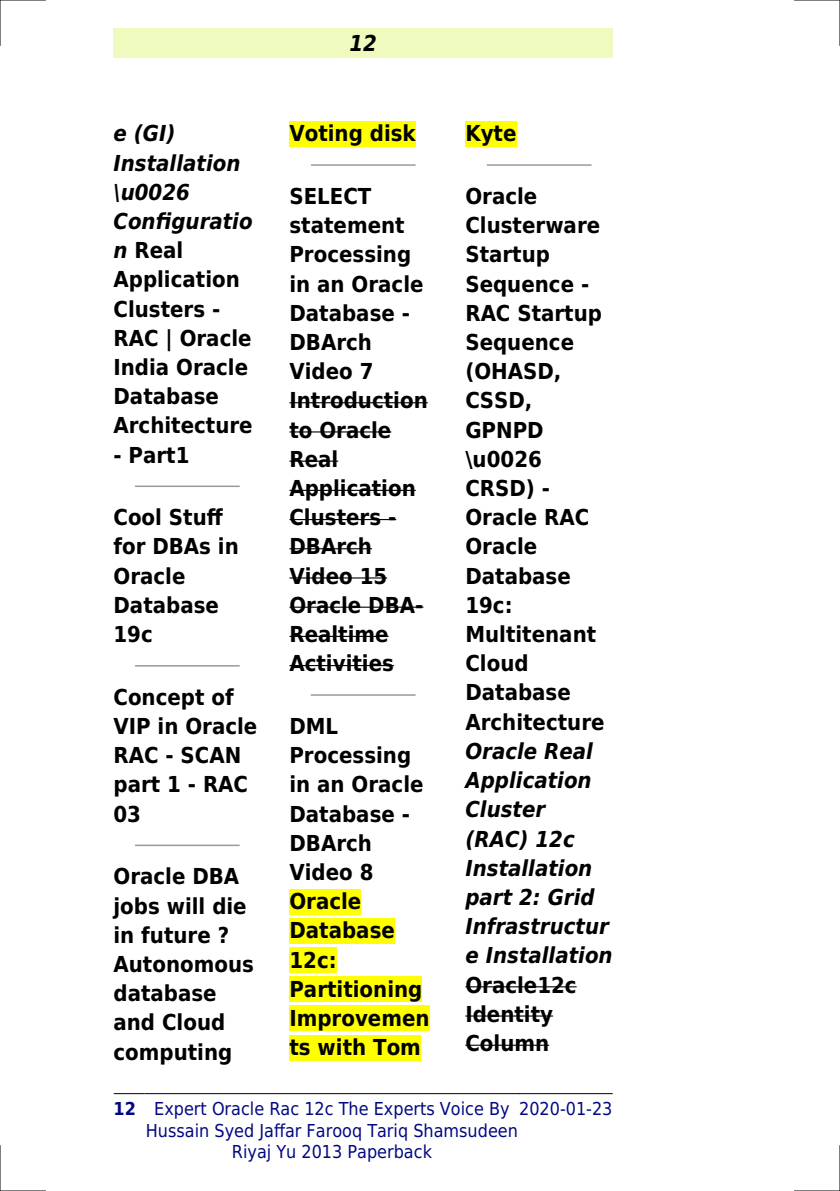
<style>
.page{position:relative;width:840px;height:1191px;background:#fff}
.page>*{position:absolute;margin:0;border:0;box-sizing:border-box;transform-origin:0 0}
.t1{font:700 22px/29.2px "DejaVu Sans Condensed";color:#000}
.t2{font:italic 700 22px/29.2px "DejaVu Sans Condensed";color:#000}
.t3{font:17.8px "DejaVu Sans Condensed";color:#000880}
.s1{font-style:italic}
.s2{font-weight:700}
</style>
<div class="page">
<div style="left:113px;top:28px;width:499px;height:30px;background:#effbbe"></div>
<hr style="left:114px;top:1093px;width:30px;height:1px;background:#000">
<hr style="left:145px;top:1093px;width:373px;height:1px;background:#000">
<hr style="left:519px;top:1093px;width:93px;height:1px;background:#000">
<hr style="left:135px;top:485px;width:104px;height:2px;background:#999">
<hr style="left:135px;top:665px;width:104px;height:1px;background:#999">
<hr style="left:135px;top:844px;width:104px;height:2px;background:#999">
<div style="left:289px;top:121px;width:126px;height:25px;background:#ff0"></div>
<hr style="left:311px;top:164px;width:103px;height:2px;background:#999">
<hr style="left:289px;top:402px;width:138px;height:1px;background:#000">
<hr style="left:289px;top:431px;width:102px;height:1px;background:#000">
<hr style="left:289px;top:460px;width:49px;height:2px;background:#000">
<hr style="left:289px;top:490px;width:126px;height:1px;background:#000">
<hr style="left:289px;top:519px;width:107px;height:1px;background:#000">
<hr style="left:289px;top:548px;width:83px;height:1px;background:#000">
<hr style="left:289px;top:577px;width:98px;height:1px;background:#000">
<hr style="left:289px;top:606px;width:134px;height:2px;background:#000">
<hr style="left:289px;top:636px;width:99px;height:1px;background:#000">
<hr style="left:289px;top:665px;width:105px;height:1px;background:#000">
<hr style="left:311px;top:694px;width:103px;height:2px;background:#999">
<div style="left:289px;top:888px;width:72px;height:26px;background:#ff0"></div>
<div style="left:289px;top:918px;width:105px;height:25px;background:#ff0"></div>
<div style="left:289px;top:947px;width:47px;height:25px;background:#ff0"></div>
<div style="left:289px;top:976px;width:133px;height:26px;background:#ff0"></div>
<div style="left:289px;top:1005px;width:140px;height:26px;background:#ff0"></div>
<div style="left:289px;top:1034px;width:132px;height:26px;background:#ff0"></div>
<div style="left:465px;top:121px;width:51px;height:25px;background:#ff0"></div>
<hr style="left:487px;top:164px;width:103px;height:2px;background:#999">
<hr style="left:465px;top:986px;width:111px;height:1px;background:#000">
<hr style="left:465px;top:1015px;width:88px;height:1px;background:#000">
<hr style="left:465px;top:1044px;width:84px;height:1px;background:#000">
<hr style="left:0;top:0;width:45px;height:1px;background:#000">
<hr style="left:794px;top:0;width:45px;height:1px;background:#000">
<hr style="left:0;top:1190px;width:45px;height:1px;background:#000">
<hr style="left:794px;top:1190px;width:45px;height:1px;background:#000">
<hr style="left:0;top:0;width:1px;height:45px;background:#000">
<hr style="left:0;top:1145px;width:1px;height:46px;background:#000">
<hr style="left:839px;top:0;width:1px;height:45px;background:#000">
<hr style="left:839px;top:1145px;width:1px;height:46px;background:#000">
<p class="t1" style="left:113px;top:119px;width:141px"><span class="s1">e (GI)<br>Installation \u0026<br>Configuratio n</span> Real<br>Application<br>Clusters -<br>RAC | Oracle<br>India Oracle<br>Database<br>Architecture</p>
<p class="t1" style="left:113px;top:440px;width:77px">- Part1</p>
<p class="t1" style="left:113px;top:503px;width:127px">Cool Stuff for DBAs in<br>Oracle<br>Database<br>19c</p>
<p class="t1" style="left:113px;top:682px;width:145px">Concept of<br>VIP in Oracle<br>RAC - SCAN part 1 - RAC<br>03</p>
<p class="t1" style="left:113px;top:862px;width:142px">Oracle DBA jobs will die in future ?<br>Autonomous database and Cloud computing</p>
<p class="t2" style="left:349px;top:28px;width:29px">12</p>
<p class="t1" style="left:289px;top:119px;width:128px">Voting disk</p>
<p class="t1" style="left:289px;top:182px;width:140px">SELECT statement<br>Processing in an Oracle<br>Database -<br>DBArch<br>Video 7<br>Introduction to Oracle<br>Real<br>Application<br>Clusters -<br>DBArch<br>Video 15<br>Oracle DBA-<br>Realtime<br>Activities</p>
<p class="t1" style="left:289px;top:712px;width:141px">DML<br>Processing in an Oracle<br>Database -<br>DBArch<br>Video 8<br>Oracle<br>Database<br>12c:<br>Partitioning<br>Improvemen ts with Tom</p>
<p class="t1" style="left:465px;top:119px;width:53px">Kyte</p>
<p class="t1" style="left:465px;top:182px;width:141px">Oracle<br>Clusterware<br>Startup<br>Sequence -<br>RAC Startup<br>Sequence (OHASD,<br>CSSD,<br>GPNPD \u0026<br>CRSD) -<br>Oracle RAC<br>Oracle<br>Database<br>19c:<br>Multitenant<br>Cloud<br>Database<br>Architecture</p>
<p class="t2" style="left:465px;top:736px;width:149px">Oracle Real<br>Application<br>Cluster (RAC) 12c<br>Installation part 2: Grid<br>Infrastructur e Installation</p>
<p class="t1" style="left:465px;top:970px;width:113px">Oracle12c<br>Identity<br>Column</p>
<p class="t3" style="left:113px;top:1098px;width:397px"><span class="s2">12</span> Expert Oracle Rac 12c The Experts Voice By</p>
<p class="t3" style="left:146px;top:1120px;width:373px">Hussain Syed Jaffar Farooq Tariq Shamsudeen</p>
<p class="t3" style="left:232px;top:1141px;width:201px">Riyaj Yu 2013 Paperback</p>
<p class="t3" style="left:519px;top:1098px;width:95px">2020-01-23</p>
</div>
